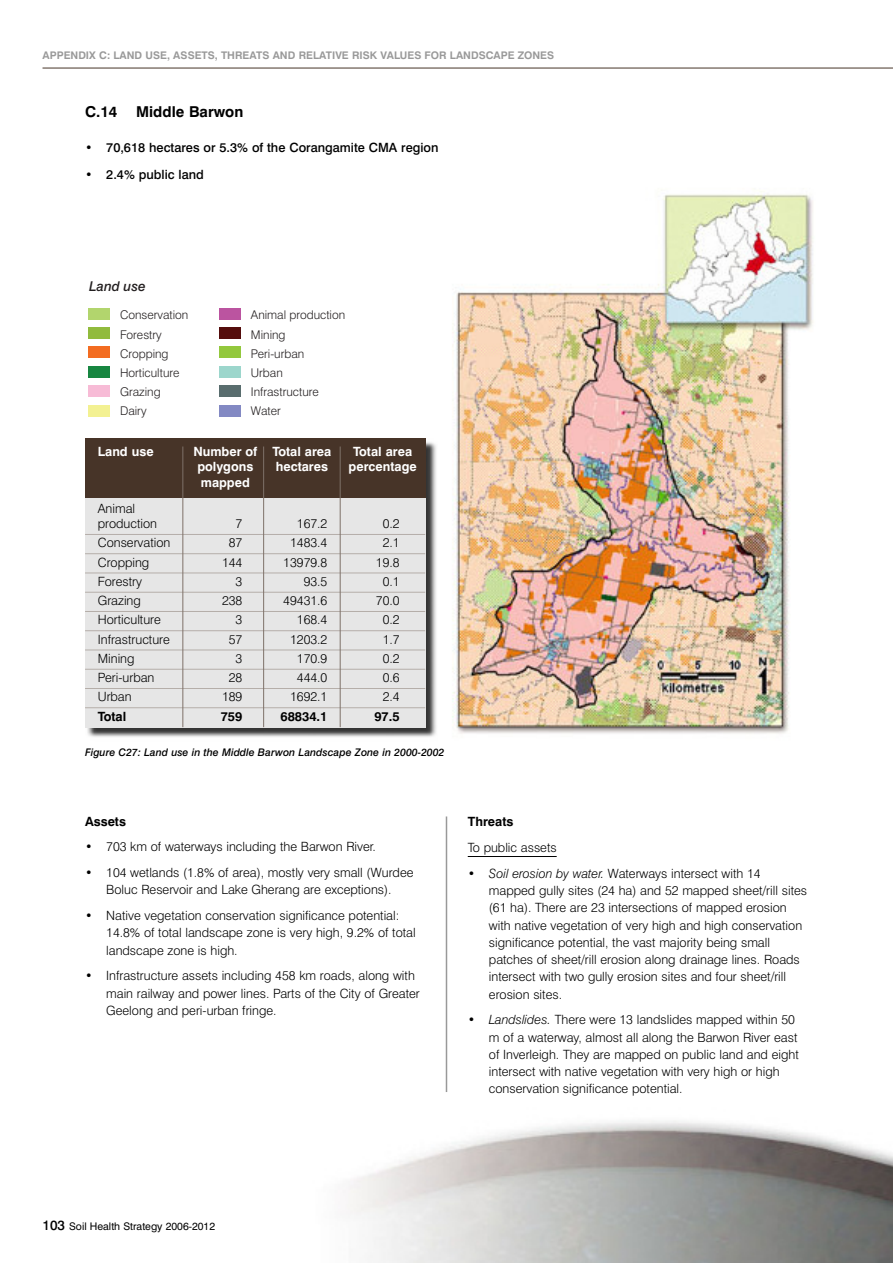
<style>
.page{position:relative;width:893px;height:1263px;background:#fff}
.page>*{position:absolute;margin:0;border:0;box-sizing:border-box;transform-origin:0 0}
.t1{font:700 15px "Swiss 721 BT";color:#000}
.t2{font:italic 500 13.5px "Swiss 721 BT";color:#231f20}
.t3{font:300 12.75px/17.2px "Swiss 721 BT";color:#000}
.t4{font:700 12.75px "Swiss 721 BT";color:#fff}
.t5{font:500 12.75px "Swiss 721 BT";color:#000}
.t6{font:700 12.75px "Swiss 721 BT";color:#000}
.t7{font:300 12px/19.2px "Swiss 721 BT";color:#231f20}
.t8{font:700 10.5px "Swiss 721 BT";color:#999}
.t9{font:italic 500 10.5px "Swiss 721 BT";color:#000}
.t10{font:10.5px "Swiss 721 BT";color:#000}
.s1{font-style:italic}
.s2{font-weight:500;font-size:13.5px}
</style>
<div class="page">
<img style="left:347px;top:1063px;width:546px;height:200px">
<hr style="left:468px;top:856px;width:89px;height:1px;background:#000">
<hr style="left:43px;top:68px;width:850px;height:1px;background:#473428">
<hr style="left:446px;top:816px;width:1px;height:276px;background:#999">
<img style="left:452px;top:191px;width:361px;height:543px">
<img style="left:85px;top:438px;width:351px;height:299px">
<div style="left:85px;top:438px;width:340px;height:289px;background:#e6e6e6"></div>
<div style="left:85px;top:438px;width:340px;height:59px;background:#473428"></div>
<hr style="left:85px;top:534px;width:340px;height:1px;background:#b5aea9">
<hr style="left:85px;top:553px;width:340px;height:1px;background:#b5aea9">
<hr style="left:85px;top:573px;width:340px;height:1px;background:#b5aea9">
<hr style="left:85px;top:592px;width:340px;height:1px;background:#b5aea9">
<hr style="left:85px;top:611px;width:340px;height:1px;background:#b5aea9">
<hr style="left:85px;top:630px;width:340px;height:1px;background:#b5aea9">
<hr style="left:85px;top:650px;width:340px;height:1px;background:#b5aea9">
<hr style="left:85px;top:669px;width:340px;height:1px;background:#b5aea9">
<hr style="left:85px;top:688px;width:340px;height:1px;background:#b5aea9">
<hr style="left:85px;top:707px;width:340px;height:1px;background:#b5aea9">
<hr style="left:182px;top:446px;width:1px;height:281px;background:#7e7169">
<hr style="left:263px;top:446px;width:1px;height:281px;background:#7e7169">
<hr style="left:340px;top:446px;width:1px;height:281px;background:#7e7169">
<div style="left:89px;top:308px;width:21px;height:12px;background:#b2d56d"></div>
<div style="left:89px;top:327px;width:21px;height:12px;background:#91bb3d"></div>
<div style="left:89px;top:347px;width:21px;height:11px;background:#f36c21"></div>
<div style="left:89px;top:366px;width:21px;height:12px;background:#178641"></div>
<div style="left:89px;top:385px;width:21px;height:12px;background:#f7bbd6"></div>
<div style="left:89px;top:405px;width:21px;height:11px;background:#f3f192"></div>
<div style="left:220px;top:308px;width:21px;height:12px;background:#bb54a0"></div>
<div style="left:220px;top:327px;width:21px;height:12px;background:#540d0c"></div>
<div style="left:220px;top:347px;width:21px;height:11px;background:#93c83d"></div>
<div style="left:220px;top:366px;width:21px;height:12px;background:#9cd6cc"></div>
<div style="left:220px;top:385px;width:21px;height:12px;background:#596d6e"></div>
<div style="left:220px;top:405px;width:21px;height:11px;background:#8389c3"></div>
<p class="t8" style="left:43px;top:51px;width:513px">APPENDIX C: LAND USE, ASSETS, THREATS AND RELATIVE RISK VALUES FOR LANDSCAPE ZONES</p>
<p class="t1" style="left:85px;top:106px;width:160px">C.14 Middle Barwon</p>
<p class="t5" style="left:85px;top:143px;width:355px">• 70,618 hectares or 5.3% of the Corangamite CMA region</p>
<p class="t5" style="left:85px;top:169px;width:120px">• 2.4% public land</p>
<p class="t2" style="left:89px;top:282px;width:58px">Land use</p>
<p class="t7" style="left:120px;top:307px;width:70px">Conservation<br>Forestry<br>Cropping<br>Horticulture<br>Grazing<br>Dairy</p>
<p class="t7" style="left:251px;top:307px;width:96px">Animal production<br>Mining<br>Peri-urban<br>Urban<br>Infrastructure<br>Water</p>
<p class="t4" style="left:98px;top:446px;width:57px">Land use</p>
<p class="t4" style="left:193px;top:446px;width:140px">Number of Total area</p>
<p class="t4" style="left:353px;top:446px;width:60px">Total area</p>
<p class="t4" style="left:197px;top:462px;width:58px">polygons</p>
<p class="t4" style="left:276px;top:462px;width:54px">hectares</p>
<p class="t4" style="left:349px;top:462px;width:70px">percentage</p>
<p class="t4" style="left:201px;top:478px;width:51px">mapped</p>
<p class="t3" style="left:98px;top:502px;width:61px;line-height:15px">Animal production</p>
<p class="t3" style="left:236px;top:516px;width:8px">7</p>
<p class="t3" style="left:297px;top:516px;width:32px">167.2</p>
<p class="t3" style="left:383px;top:516px;width:18px">0.2</p>
<p class="t3" style="left:98px;top:535px;width:74px">Conservation</p>
<p class="t3" style="left:229px;top:535px;width:15px">87</p>
<p class="t3" style="left:290px;top:535px;width:39px">1483.4</p>
<p class="t3" style="left:383px;top:535px;width:18px">2.1</p>
<p class="t3" style="left:98px;top:555px;width:53px">Cropping</p>
<p class="t3" style="left:222px;top:555px;width:22px">144</p>
<p class="t3" style="left:283px;top:555px;width:46px">13979.8</p>
<p class="t3" style="left:376px;top:555px;width:25px">19.8</p>
<p class="t3" style="left:98px;top:574px;width:46px">Forestry</p>
<p class="t3" style="left:236px;top:574px;width:8px">3</p>
<p class="t3" style="left:304px;top:574px;width:25px">93.5</p>
<p class="t3" style="left:383px;top:574px;width:18px">0.1</p>
<p class="t3" style="left:98px;top:593px;width:45px">Grazing</p>
<p class="t3" style="left:222px;top:593px;width:22px">238</p>
<p class="t3" style="left:283px;top:593px;width:46px">49431.6</p>
<p class="t3" style="left:376px;top:593px;width:25px">70.0</p>
<p class="t3" style="left:98px;top:612px;width:65px">Horticulture</p>
<p class="t3" style="left:236px;top:612px;width:8px">3</p>
<p class="t3" style="left:297px;top:612px;width:32px">168.4</p>
<p class="t3" style="left:383px;top:612px;width:18px">0.2</p>
<p class="t3" style="left:98px;top:632px;width:74px">Infrastructure</p>
<p class="t3" style="left:229px;top:632px;width:15px">57</p>
<p class="t3" style="left:290px;top:632px;width:39px">1203.2</p>
<p class="t3" style="left:383px;top:632px;width:18px">1.7</p>
<p class="t3" style="left:98px;top:651px;width:38px">Mining</p>
<p class="t3" style="left:236px;top:651px;width:8px">3</p>
<p class="t3" style="left:297px;top:651px;width:32px">170.9</p>
<p class="t3" style="left:383px;top:651px;width:18px">0.2</p>
<p class="t3" style="left:98px;top:670px;width:58px">Peri-urban</p>
<p class="t3" style="left:229px;top:670px;width:15px">28</p>
<p class="t3" style="left:297px;top:670px;width:32px">444.0</p>
<p class="t3" style="left:383px;top:670px;width:18px">0.6</p>
<p class="t3" style="left:98px;top:689px;width:35px">Urban</p>
<p class="t3" style="left:222px;top:689px;width:22px">189</p>
<p class="t3" style="left:290px;top:689px;width:39px">1692.1</p>
<p class="t3" style="left:383px;top:689px;width:18px">2.4</p>
<p class="t6" style="left:98px;top:711px;width:30px">Total</p>
<p class="t6" style="left:221px;top:711px;width:23px">759</p>
<p class="t6" style="left:280px;top:711px;width:48px">68834.1</p>
<p class="t6" style="left:374px;top:711px;width:27px">97.5</p>
<p class="t9" style="left:85px;top:748px;width:361px">Figure C27: Land use in the Middle Barwon Landscape Zone in 2000-2002</p>
<p class="t6" style="left:85px;top:816px;width:42px">Assets</p>
<p class="t3" style="left:85px;top:839px;width:292px">• 703 km of waterways including the Barwon River.</p>
<p class="t3" style="left:85px;top:865px;width:330px;text-align:center">• 104 wetlands (1.8% of area), mostly very small (Wurdee<br>Boluc Reservoir and Lake Gherang are exceptions).</p>
<p class="t3" style="left:106px;top:908px;width:311px;text-indent:-21px">• Native vegetation conservation significance potential:<br>14.8% of total landscape zone is very high, 9.2% of total landscape zone is high.</p>
<p class="t3" style="left:106px;top:968px;width:315px;text-indent:-21px">• Infrastructure assets including 458 km roads, along with main railway and power lines. Parts of the City of Greater<br>Geelong and peri-urban fringe.</p>
<p class="t6" style="left:468px;top:816px;width:47px">Threats</p>
<p class="t3" style="left:468px;top:840px;width:90px">To public assets</p>
<p class="t3" style="left:489px;top:866px;width:320px;text-indent:-21px">• <span class="s1">Soil erosion by water.</span> Waterways intersect with 14 mapped gully sites (24 ha) and 52 mapped sheet/rill sites (61 ha). There are 23 intersections of mapped erosion with native vegetation of very high and high conservation significance potential, the vast majority being small patches of sheet/rill erosion along drainage lines. Roads intersect with two gully erosion sites and four sheet/rill erosion sites.</p>
<p class="t3" style="left:489px;top:1012px;width:311px;text-indent:-21px">• <span class="s1">Landslides.</span> There were 13 landslides mapped within 50 m of a waterway, almost all along the Barwon River east of Inverleigh. They are mapped on public land and eight intersect with native vegetation with very high or high conservation significance potential.</p>
<p class="t10" style="left:43px;top:1222px;width:174px"><span class="s2">103</span> Soil Health Strategy 2006-2012</p>
</div>
